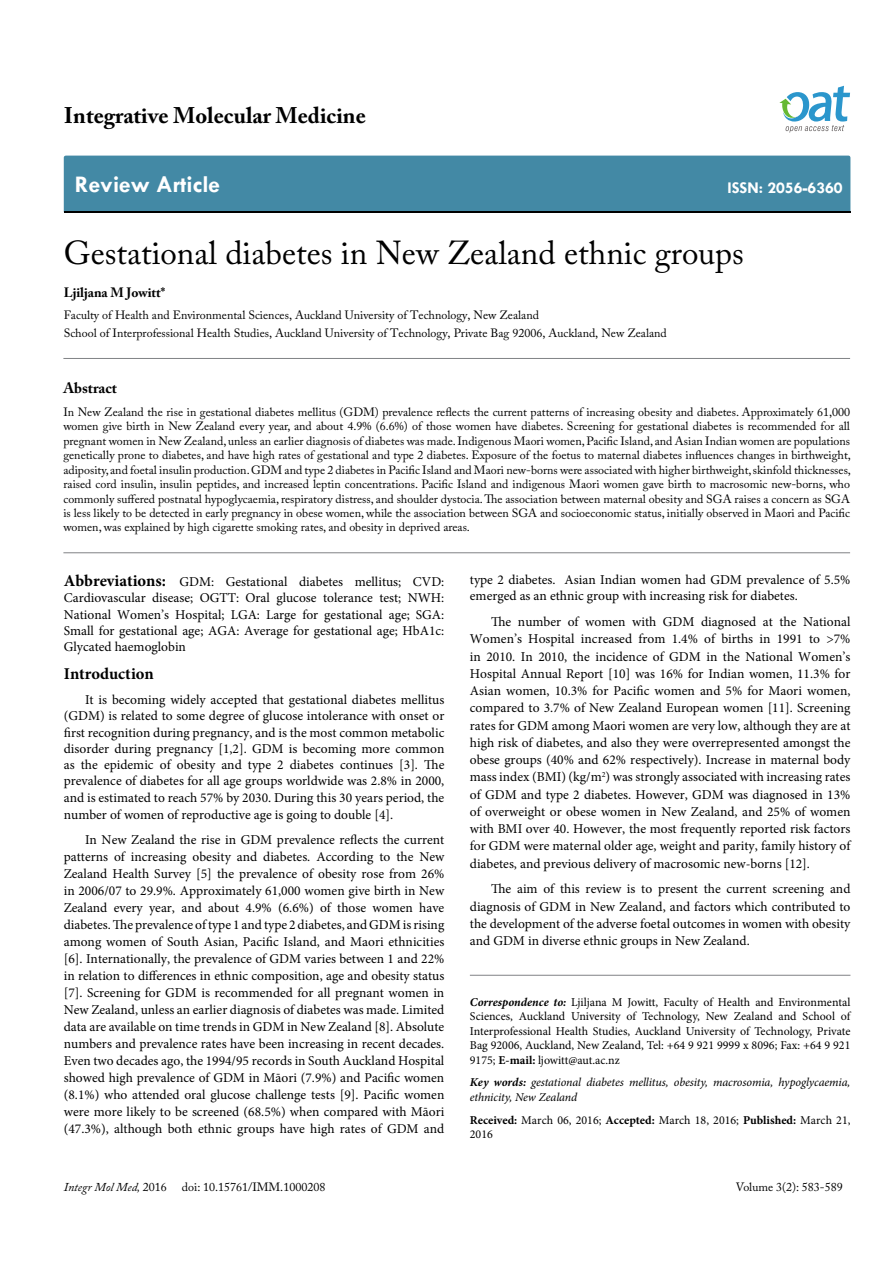
<style>
.page{position:relative;width:893px;height:1263px;background:#fff}
.page>*{position:absolute;margin:0;border:0;box-sizing:border-box;transform-origin:0 0}
.t1{font:33px "Adobe Caslon Pro";color:#000}
.t2{font:700 24px "Tw Cen";color:#fff}
.t3{font:700 22.5px "Adobe Caslon Pro";color:#000}
.t4{font:700 16.5px "Tw Cen";color:#fff}
.t5{font:700 16.5px "Minion Pro";letter-spacing:-.005em;color:#000}
.t6{font:700 15px "Adobe Caslon Pro";color:#000}
.t7{font:13.5px/17px "Minion Pro";color:#000;text-align:justify}
.t8{font:700 13.5px "Adobe Caslon Pro";color:#000}
.t9{font:12px/14.4px "Adobe Caslon Pro";color:#000}
.t10{font:12px/14.4px "Minion Pro";color:#000;text-align:justify}
.t11{font:italic 12px/14.4px "Minion Pro";letter-spacing:-.005em;color:#000}
.t12{font:italic 12px "Adobe Caslon Pro";color:#000}
.s1{font-weight:700;font-size:16.5px}
.s2{font-weight:700;font-style:italic}
.s3{font-weight:700}
.s4{font-style:normal}
</style>
<div class="page">
<div style="left:64px;top:156px;width:786px;height:56px;background:#4389a5"></div>
<svg style="left:779px;top:86px;width:71px;height:47px"></svg>
<hr style="left:63px;top:358px;width:787px;height:1px;background:#808285">
<hr style="left:63px;top:552px;width:787px;height:1px;background:#808285">
<hr style="left:470px;top:975px;width:380px;height:1px;background:#808285">
<h3 class="t3" style="left:64px;top:102px;width:303px">Integrative Molecular Medicine</h3>
<h2 class="t2" style="left:75px;top:170px;width:147px">Review Article</h2>
<p class="t4" style="left:727px;top:178px;width:117px">ISSN: 2056-6360</p>
<h1 class="t1" style="left:64px;top:233px;width:681px">Gestational diabetes in New Zealand ethnic groups</h1>
<p class="t8" style="left:64px;top:284px;width:103px">Ljiljana M Jowitt*</p>
<p class="t9" style="left:64px;top:306px;width:605px;line-height:18px">Faculty of Health and Environmental Sciences, Auckland University of Technology, New Zealand<br>School of Interprofessional Health Studies, Auckland University of Technology, Private Bag 92006, Auckland, New Zealand</p>
<p class="t6" style="left:63px;top:379px;width:55px">Abstract</p>
<p class="t9" style="left:63px;top:405px;width:789px;text-align:justify">In New Zealand the rise in gestational diabetes mellitus (GDM) prevalence reflects the current patterns of increasing obesity and diabetes. Approximately 61,000 women give birth in New Zealand every year, and about 4.9% (6.6%) of those women have diabetes. Screening for gestational diabetes is recommended for all pregnant women in New Zealand, unless an earlier diagnosis of diabetes was made. Indigenous Maori women, Pacific Island, and Asian Indian women are populations genetically prone to diabetes, and have high rates of gestational and type 2 diabetes. Exposure of the foetus to maternal diabetes influences changes in birthweight, adiposity, and foetal insulin production. GDM and type 2 diabetes in Pacific Island and Maori new-borns were associated with higher birthweight, skinfold thicknesses, raised cord insulin, insulin peptides, and increased leptin concentrations. Pacific Island and indigenous Maori women gave birth to macrosomic new-borns, who commonly suffered postnatal hypoglycaemia, respiratory distress, and shoulder dystocia. The association between maternal obesity and SGA raises a concern as SGA is less likely to be detected in early pregnancy in obese women, while the association between SGA and socioeconomic status, initially observed in Maori and Pacific women, was explained by high cigarette smoking rates, and obesity in deprived areas.</p>
<p class="t7" style="left:64px;top:574px;width:382px;line-height:16.2px"><span class="s1">Abbreviations:</span> GDM: Gestational diabetes mellitus; CVD:<br>Cardiovascular disease; OGTT: Oral glucose tolerance test; NWH:<br>National Women’s Hospital; LGA: Large for gestational age; SGA:<br>Small for gestational age; AGA: Average for gestational age; HbA1c:<br>Glycated haemoglobin</p>
<p class="t5" style="left:64px;top:662px;width:91px">Introduction</p>
<p class="t7" style="left:64px;top:692px;width:382px;line-height:16.4px;text-indent:21px">It is becoming widely accepted that gestational diabetes mellitus (GDM) is related to some degree of glucose intolerance with onset or first recognition during pregnancy, and is the most common metabolic disorder during pregnancy [1,2]. GDM is becoming more common as the epidemic of obesity and type 2 diabetes continues [3]. The prevalence of diabetes for all age groups worldwide was 2.8% in 2000, and is estimated to reach 57% by 2030. During this 30 years period, the number of women of reproductive age is going to double [4].</p>
<p class="t7" style="left:64px;top:832px;width:382px;text-indent:21px">In New Zealand the rise in GDM prevalence reflects the current patterns of increasing obesity and diabetes. According to the New Zealand Health Survey [5] the prevalence of obesity rose from 26% in 2006/07 to 29.9%. Approximately 61,000 women give birth in New Zealand every year, and about 4.9% (6.6%) of those women have diabetes. The prevalence of type 1 and type 2 diabetes, and GDM is rising among women of South Asian, Pacific Island, and Maori ethnicities [6]. Internationally, the prevalence of GDM varies between 1 and 22% in relation to differences in ethnic composition, age and obesity status [7]. Screening for GDM is recommended for all pregnant women in New Zealand, unless an earlier diagnosis of diabetes was made. Limited data are available on time trends in GDM in New Zealand [8]. Absolute numbers and prevalence rates have been increasing in recent decades.<br>Even two decades ago, the 1994/95 records in South Auckland Hospital showed high prevalence of GDM in Māori (7.9%) and Pacific women (8.1%) who attended oral glucose challenge tests [9]. Pacific women were more likely to be screened (68.5%) when compared with Māori (47.3%), although both ethnic groups have high rates of GDM and</p>
<p class="t7" style="left:470px;top:572px;width:382px;line-height:16.2px">type 2 diabetes. Asian Indian women had GDM prevalence of 5.5% emerged as an ethnic group with increasing risk for diabetes.</p>
<p class="t7" style="left:470px;top:613px;width:382px;text-indent:21px">The number of women with GDM diagnosed at the National Women’s Hospital increased from 1.4% of births in 1991 to &gt;7% in 2010. In 2010, the incidence of GDM in the National Women’s Hospital Annual Report [10] was 16% for Indian women, 11.3% for Asian women, 10.3% for Pacific women and 5% for Maori women, compared to 3.7% of New Zealand European women [11]. Screening rates for GDM among Maori women are very low, although they are at high risk of diabetes, and also they were overrepresented amongst the obese groups (40% and 62% respectively). Increase in maternal body mass index (BMI) (kg/m<sup>2</sup>) was strongly associated with increasing rates of GDM and type 2 diabetes. However, GDM was diagnosed in 13% of overweight or obese women in New Zealand, and 25% of women with BMI over 40. However, the most frequently reported risk factors for GDM were maternal older age, weight and parity, family history of diabetes, and previous delivery of macrosomic new-borns [12].</p>
<p class="t7" style="left:470px;top:880px;width:382px;text-indent:21px">The aim of this review is to present the current screening and diagnosis of GDM in New Zealand, and factors which contributed to the development of the adverse foetal outcomes in women with obesity and GDM in diverse ethnic groups in New Zealand.</p>
<p class="t10" style="left:470px;top:995px;width:382px"><span class="s2">Correspondence to:</span> Ljiljana M Jowitt, Faculty of Health and Environmental Sciences, Auckland University of Technology, New Zealand and School of Interprofessional Health Studies, Auckland University of Technology, Private Bag 92006, Auckland, New Zealand, Tel: +64 9 921 9999 x 8096; Fax: +64 9 921<br>9175; <span class="s3">E-mail:</span> ljowitt@aut.ac.nz</p>
<p class="t11" style="left:470px;top:1075px;width:382px"><span class="s3">Key words:</span> gestational diabetes mellitus, obesity, macrosomia, hypoglycaemia, ethnicity, New Zealand</p>
<p class="t10" style="left:470px;top:1113px;width:382px"><span class="s3">Received:</span> March 06, 2016; <span class="s3">Accepted:</span> March 18, 2016; <span class="s3">Published:</span> March 21,<br>2016</p>
<p class="t12" style="left:64px;top:1180px;width:104px">Integr Mol Med, <span class="s4">2016</span></p>
<p class="t9" style="left:182px;top:1180px;width:145px">doi: 10.15761/IMM.1000208</p>
<p class="t9" style="left:736px;top:1180px;width:108px">Volume 3(2): 583-589</p>
</div>
